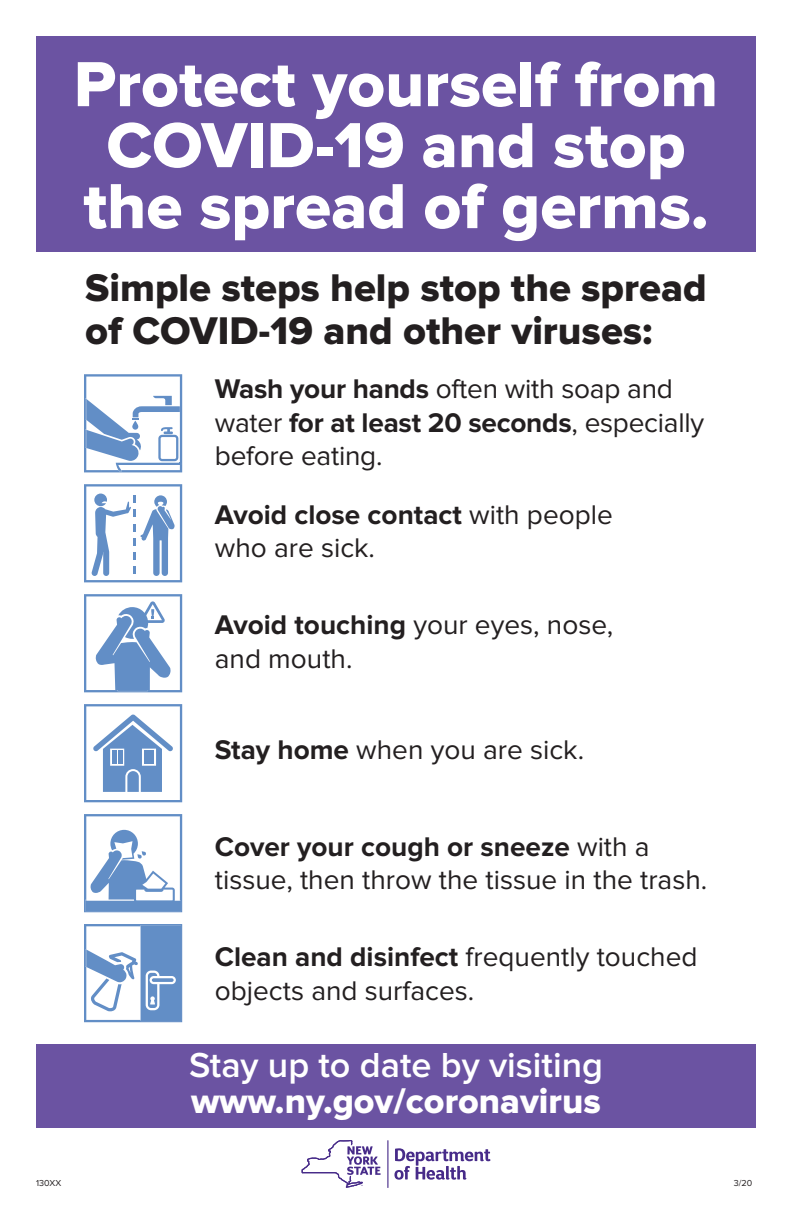
<style>
.page{position:relative;width:792px;height:1224px;background:#fff}
.page>*{position:absolute;margin:0;border:0;box-sizing:border-box;transform-origin:0 0}
.t1{font:66px/61px "Proxima Nova Extrabld";color:#fff;text-align:center}
.t2{font:40px/43px "Proxima Nova Extrabld";color:#231f20}
.t3{font:600 36px "Proxima Nova";color:#fff}
.t4{font:36px "Proxima Nova Extrabld";color:#fff}
.t5{font:28px/33.6px "Proxima Nova";color:#231f20}
.t6{font:9px "Proxima Nova";color:#231f20}
.s1{font-weight:700}
</style>
<div class="page">
<div style="left:36px;top:36px;width:720px;height:216px;background:#6b53a2"></div>
<div style="left:36px;top:1044px;width:720px;height:84px;background:#6b53a2"></div>
<svg style="left:394px;top:1148px;width:97px;height:32px"></svg>
<hr style="left:387px;top:1140px;width:1px;height:48px;background:#472b89">
<svg style="left:302px;top:1140px;width:79px;height:48px"></svg>
<svg style="left:84px;top:704px;width:98px;height:98px"></svg>
<hr style="left:118px;top:751px;width:4px;height:13px;background:#628ec6">
<div style="left:112px;top:751px;width:5px;height:13px;background:#628ec6"></div>
<hr style="left:150px;top:751px;width:4px;height:13px;background:#628ec6">
<hr style="left:144px;top:751px;width:4px;height:13px;background:#628ec6">
<svg style="left:84px;top:484px;width:98px;height:98px"></svg>
<svg style="left:84px;top:374px;width:98px;height:98px"></svg>
<svg style="left:84px;top:594px;width:98px;height:98px"></svg>
<hr style="left:117px;top:690px;width:31px;height:1px;background:#628ec6">
<svg style="left:84px;top:924px;width:98px;height:98px"></svg>
<svg style="left:84px;top:814px;width:98px;height:98px"></svg>
<h1 class="t1" style="left:74px;top:57px;width:646px">Protect yourself from<br>COVID-19 and stop the spread of germs.</h1>
<h2 class="t2" style="left:85px;top:268px;width:623px">Simple steps help stop the spread of COVID-19 and other viruses:</h2>
<p class="t5" style="left:215px;top:372px;width:491px"><span class="s1">Wash your hands</span> often with soap and water <span class="s1">for at least 20 seconds</span>, especially before eating.</p>
<p class="t5" style="left:215px;top:498px;width:400px"><span class="s1">Avoid close contact</span> with people who are sick.</p>
<p class="t5" style="left:215px;top:608px;width:400px"><span class="s1">Avoid touching</span> your eyes, nose, and mouth.</p>
<p class="t5" style="left:215px;top:733px;width:371px"><span class="s1">Stay home</span> when you are sick.</p>
<p class="t5" style="left:215px;top:830px;width:494px"><span class="s1">Cover your cough or sneeze</span> with a tissue, then throw the tissue in the trash.</p>
<p class="t5" style="left:215px;top:940px;width:484px"><span class="s1">Clean and disinfect</span> frequently touched objects and surfaces.</p>
<p class="t3" style="left:189px;top:1044px;width:416px">Stay up to date by visiting</p>
<p class="t4" style="left:191px;top:1085px;width:411px">www.ny.gov/coronavirus</p>
<p class="t6" style="left:36px;top:1177px;width:27px">130XX</p>
<p class="t6" style="left:734px;top:1177px;width:20px">3/20</p>
</div>
